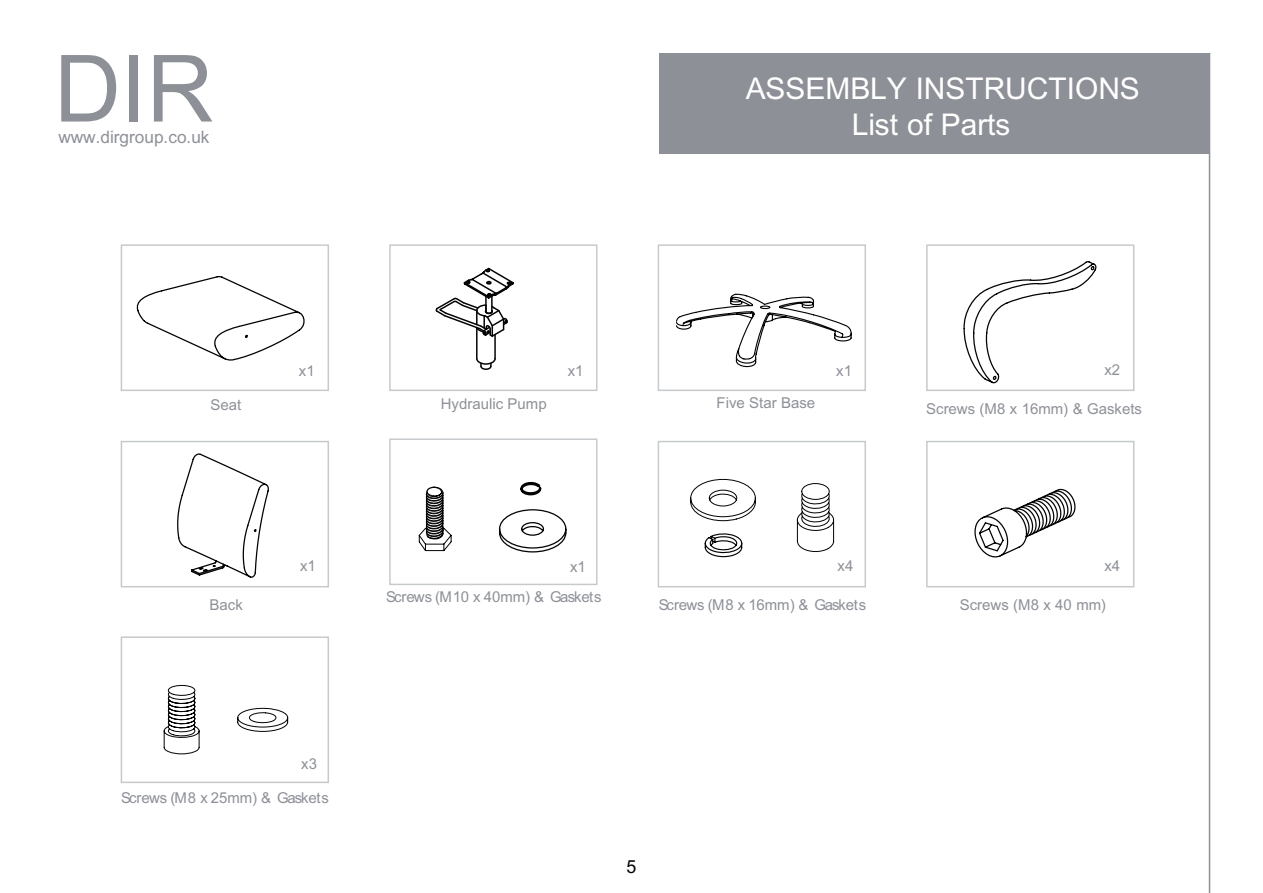
<style>
.page{position:relative;width:1263px;height:893px;background:#fff}
.page>*{position:absolute;margin:0;border:0;box-sizing:border-box;transform-origin:0 0}
.t1{font:93px "+Arial";color:#8d9097}
.t2{font:30px/36px "+Arial";color:#fff}
.t3{font:18px "+Arial";color:#030303}
.t4{font:17.25px "+Arial";color:#8d9097}
.t5{font:15px "+Arial";color:#8d9097}
</style>
<div class="page">
<div style="left:660px;top:53px;width:550px;height:101px;background:#8d9097"></div>
<hr style="left:1209px;top:53px;width:1px;height:840px;background:#8d9097">
<div style="left:121px;top:244px;width:208px;height:147px;border:2px solid #c7cacc"></div>
<div style="left:389px;top:244px;width:208px;height:147px;border:2px solid #c7cacc"></div>
<div style="left:658px;top:244px;width:208px;height:147px;border:2px solid #c7cacc"></div>
<div style="left:926px;top:244px;width:208px;height:147px;border:2px solid #c7cacc"></div>
<div style="left:121px;top:441px;width:208px;height:146px;border:2px solid #c7cacc"></div>
<div style="left:658px;top:441px;width:208px;height:146px;border:2px solid #c7cacc"></div>
<div style="left:926px;top:441px;width:208px;height:146px;border:2px solid #c7cacc"></div>
<div style="left:121px;top:636px;width:208px;height:147px;border:2px solid #c7cacc"></div>
<div style="left:389px;top:438px;width:208px;height:147px;border:2px solid #c7cacc"></div>
<svg style="left:136px;top:275px;width:169px;height:86px"></svg>
<svg style="left:177px;top:453px;width:92px;height:125px"></svg>
<svg style="left:676px;top:293px;width:176px;height:75px"></svg>
<svg style="left:963px;top:261px;width:134px;height:123px"></svg>
<svg style="left:690px;top:478px;width:145px;height:80px"></svg>
<svg style="left:974px;top:489px;width:102px;height:69px"></svg>
<svg style="left:163px;top:685px;width:125px;height:69px"></svg>
<svg style="left:418px;top:482px;width:149px;height:71px"></svg>
<hr style="left:476px;top:328px;width:1px;height:31px;background:#030303">
<hr style="left:494px;top:334px;width:2px;height:25px;background:#030303">
<svg style="left:476px;top:357px;width:20px;height:13px"></svg>
<svg style="left:435px;top:267px;width:79px;height:71px"></svg>
<h1 class="t1" style="left:54px;top:25px;width:161px">DIR</h1>
<p class="t4" style="left:59px;top:125px;width:153px">www.dirgroup.co.uk</p>
<h2 class="t2" style="left:852px;top:72px;width:290px;text-indent:-106px">ASSEMBLY INSTRUCTIONS<br>List of Parts</h2>
<p class="t5" style="left:211px;top:395px;width:32px">Seat</p>
<p class="t5" style="left:299px;top:361px;width:17px">x1</p>
<p class="t5" style="left:441px;top:393px;width:107px">Hydraulic Pump</p>
<p class="t5" style="left:568px;top:361px;width:17px">x1</p>
<p class="t5" style="left:716px;top:393px;width:100px">Five Star Base</p>
<p class="t5" style="left:836px;top:361px;width:17px">x1</p>
<p class="t5" style="left:300px;top:555px;width:17px">x1</p>
<p class="t5" style="left:837px;top:555px;width:17px">x4</p>
<p class="t5" style="left:570px;top:556px;width:17px">x1</p>
<p class="t5" style="left:1104px;top:359px;width:17px">x2</p>
<p class="t5" style="left:926px;top:399px;width:217px">Screws (M8 x 16mm) &amp; Gaskets</p>
<p class="t5" style="left:1104px;top:555px;width:17px">x4</p>
<p class="t5" style="left:386px;top:587px;width:217px">Screws (M10 x 40mm) &amp; Gaskets</p>
<p class="t5" style="left:210px;top:594px;width:35px">Back</p>
<p class="t5" style="left:659px;top:594px;width:209px">Screws (M8 x 16mm) &amp; Gaskets</p>
<p class="t5" style="left:960px;top:594px;width:148px">Screws (M8 x 40 mm)</p>
<p class="t5" style="left:301px;top:754px;width:17px">x3</p>
<p class="t5" style="left:121px;top:787px;width:209px">Screws (M8 x 25mm) &amp; Gaskets</p>
<p class="t3" style="left:626px;top:854px;width:11px">5</p>
</div>
